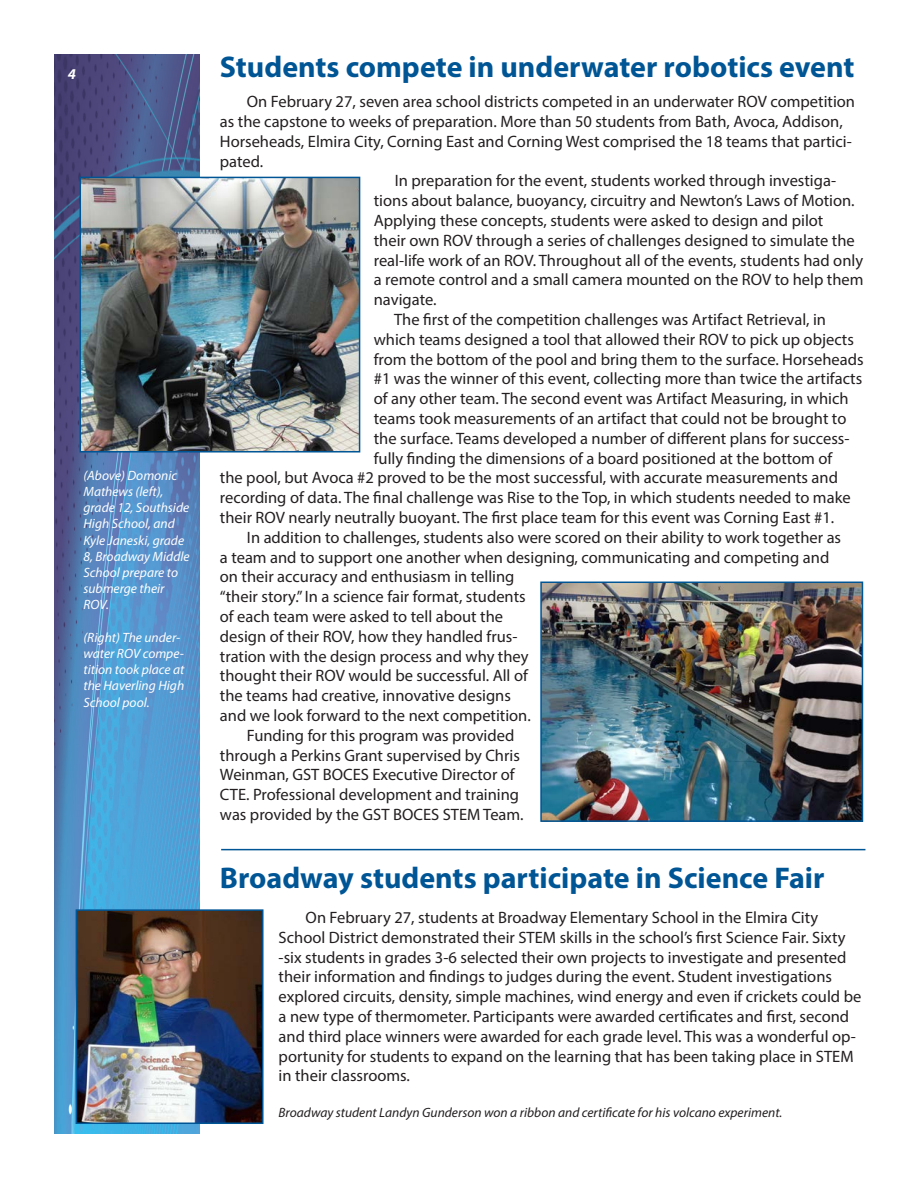
<style>
.page{position:relative;width:918px;height:1188px;background:#fff}
.page>*{position:absolute;margin:0;border:0;box-sizing:border-box;transform-origin:0 0}
.Headline{font:700 30px "Myriad Pro";color:#005595}
.Body_text{font:16.5px/19.8px "Myriad Pro";color:#231f20}
.Subhead{font:italic 700 15px "Myriad Pro";color:#fff}
.t1{font:italic 13.5px/16.2px "Myriad Pro";color:#fff}
.t2{font:italic 13.5px "Myriad Pro";color:#231f20}
</style>
<div class="page">
<img style="left:54px;top:54px;width:146px;height:1080px">
<hr style="left:221px;top:849px;width:644px;height:1px;background:#005595">
<img style="left:79px;top:912px;width:182px;height:209px">
<div style="left:76px;top:909px;width:188px;height:215px;border:2px solid #005595"></div>
<img style="left:83px;top:180px;width:274px;height:270px">
<div style="left:80px;top:177px;width:280px;height:276px;border:2px solid #005595"></div>
<img style="left:543px;top:585px;width:317px;height:234px">
<div style="left:540px;top:582px;width:323px;height:240px;border:2px solid #005595"></div>
<p class="Subhead" style="left:68px;top:64px;width:10px">4</p>
<p class="t1" style="left:83px;top:467px;width:108px">(Above) Domonic<br>Mathews (left), grade 12, Southside<br>High School, and<br>Kyle Janeski, grade<br>8, Broadway Middle<br>School prepare to submerge their<br>ROV.</p>
<p class="t1" style="left:83px;top:629px;width:102px">(Right) The under&shy;water ROV compe&shy;tition took place at the Haverling High<br>School pool.</p>
<p class="Headline" style="left:220px;top:47px;width:636px">Students compete in underwater robotics event</p>
<p class="Body_text" style="left:220px;top:92px;width:637px;text-indent:27px">On February 27, seven area school districts competed in an underwater ROV competition as the capstone to weeks of preparation. More than 50 students from Bath, Avoca, Addison, Horseheads, Elmira City, Corning East and Corning West comprised the 18 teams that partici&shy;pated.</p>
<p class="Body_text" style="left:374px;top:171px;width:491px;text-indent:21px">In preparation for the event, students worked through investiga&shy;tions about balance, buoyancy, circuitry and Newton’s Laws of Motion.<br>Applying these concepts, students were asked to design and pilot<br>their own ROV through a series of challenges designed to simulate the real-life work of an ROV. Throughout all of the events, students had only a remote control and a small camera mounted on the ROV to help them navigate.</p>
<p class="Body_text" style="left:394px;top:309px;width:433px">The first of the competition challenges was Artifact Retrieval, in</p>
<p class="Body_text" style="left:374px;top:329px;width:482px">which teams designed a tool that allowed their ROV to pick up objects</p>
<p class="Body_text" style="left:374px;top:349px;width:491px">from the bottom of the pool and bring them to the surface. Horseheads</p>
<p class="Body_text" style="left:374px;top:369px;width:490px">#1 was the winner of this event, collecting more than twice the artifacts</p>
<p class="Body_text" style="left:374px;top:389px;width:476px">of any other team. The second event was Artifact Measuring, in which</p>
<p class="Body_text" style="left:374px;top:408px;width:474px">teams took measurements of an artifact that could not be brought to</p>
<p class="Body_text" style="left:374px;top:428px;width:477px">the surface. Teams developed a number of different plans for success-</p>
<p class="Body_text" style="left:374px;top:448px;width:460px">fully finding the dimensions of a board positioned at the bottom of</p>
<p class="Body_text" style="left:220px;top:468px;width:620px">the pool, but Avoca #2 proved to be the most successful, with accurate measurements and</p>
<p class="Body_text" style="left:220px;top:488px;width:632px">recording of data. The final challenge was Rise to the Top, in which students needed to make</p>
<p class="Body_text" style="left:220px;top:507px;width:616px">their ROV nearly neutrally buoyant. The first place team for this event was Corning East #1.</p>
<p class="Body_text" style="left:220px;top:527px;width:623px;text-indent:27px">In addition to challenges, students also were scored on their ability to work together as a team and to support one another when designing, communicating and competing and on their accuracy and enthusiasm in telling<br>“their story.” In a science fair format, students<br>of each team were asked to tell about the<br>design of their ROV, how they handled frus-<br>tration with the design process and why they<br>thought their ROV would be successful. All of<br>the teams had creative, innovative designs<br>and we look forward to the next competition.</p>
<p class="Body_text" style="left:220px;top:725px;width:305px;text-indent:27px">Funding for this program was provided through a Perkins Grant supervised by Chris Weinman, GST BOCES Executive Director of CTE. Professional development and training was provided by the GST BOCES STEM Team.</p>
<p class="Headline" style="left:220px;top:858px;width:606px">Broadway students participate in Science Fair</p>
<p class="Body_text" style="left:279px;top:907px;width:568px;text-align:center">On February 27, students at Broadway Elementary School in the Elmira City<br>School District demonstrated their STEM skills in the school’s first Science Fair. Sixty</p>
<p class="Body_text" style="left:279px;top:947px;width:584px">-six students in grades 3-6 selected their own projects to investigate and presented their information and findings to judges during the event. Student investigations explored circuits, density, simple machines, wind energy and even if crickets could be a new type of thermometer. Participants were awarded certificates and first, second and third place winners were awarded for each grade level. This was a wonderful op&shy;portunity for students to expand on the learning that has been taking place in STEM in their classrooms.</p>
<p class="t2" style="left:279px;top:1104px;width:505px">Broadway student Landyn Gunderson won a ribbon and certificate for his volcano experiment.</p>
</div>
